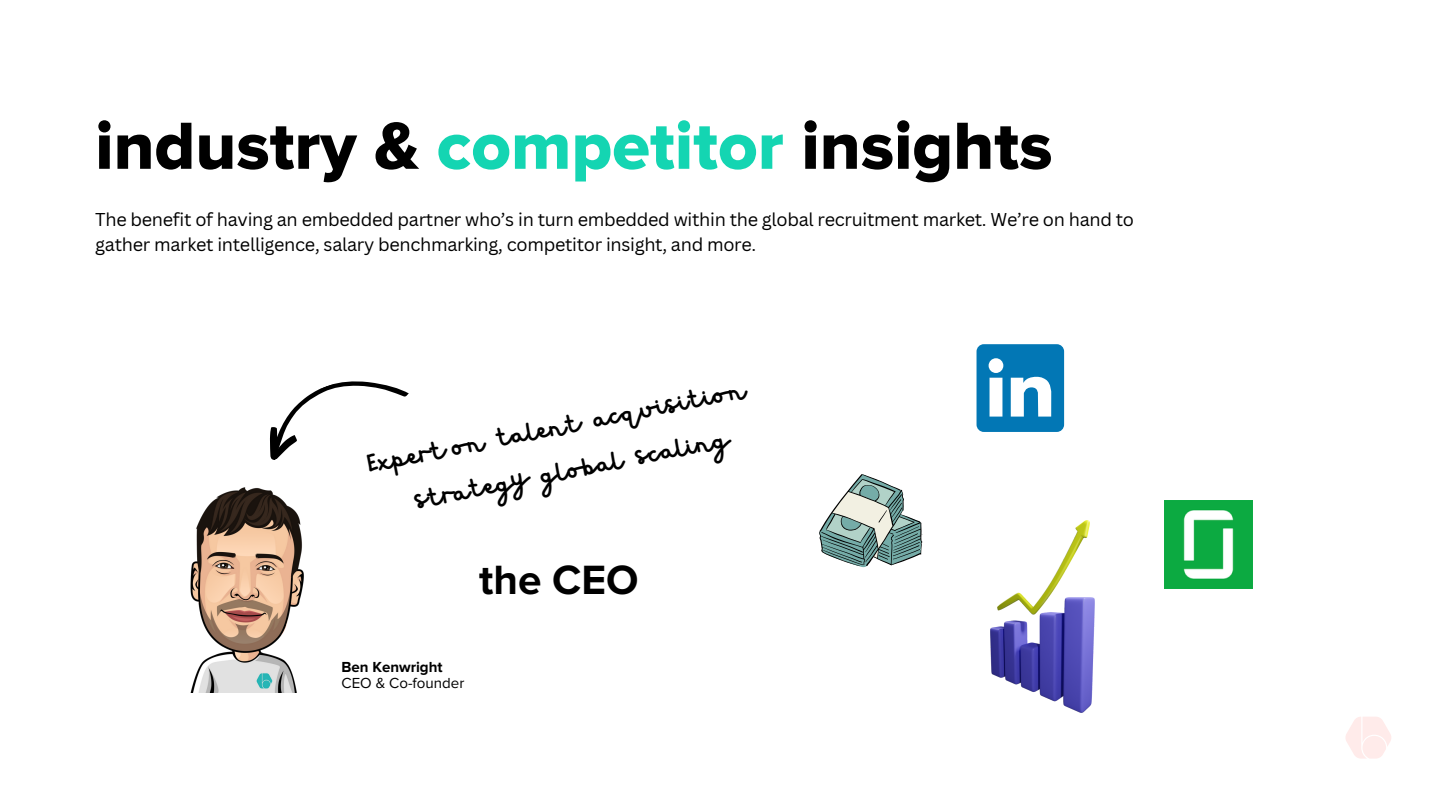
<style>
.page{position:relative;width:1440px;height:810px;background:#fff}
.page>*{position:absolute;margin:0;border:0;box-sizing:border-box;transform-origin:0 0}
.t1{font:69.1px "Proxima Nova Extrabld";color:#000}
.t2{font:700 42.4px "Proxima Nova";color:#000}
.t3{font:32.3px/44.8px "Hibernate";color:#000;text-align:center}
.t4{font:18.1px/24.8px "Canva Sans";letter-spacing:-.015em;color:#000}
.t5{font:15.1px "Proxima Nova";color:#000}
.t6{font:700 15.1px "Proxima Nova";color:#000}
.s1{color:#14d5b2}
</style>
<div class="page">
<svg style="left:977px;top:344px;width:87px;height:88px"></svg>
<img style="left:1164px;top:500px;width:88px;height:88px">
<svg style="left:1345px;top:717px;width:46px;height:42px"></svg>
<img style="left:991px;top:520px;width:103px;height:192px">
<svg style="left:819px;top:474px;width:103px;height:93px"></svg>
<img style="left:190px;top:487px;width:114px;height:205px">
<svg style="left:270px;top:381px;width:139px;height:79px"></svg>
<p class="t1" style="left:95px;top:105px;width:959px">industry &amp; <span class="s1">competitor</span> insights</p>
<p class="t4" style="left:95px;top:207px;width:1040px">The benefit of having an embedded partner who’s in turn embedded within the global recruitment market. We’re on hand to gather market intelligence, salary benchmarking, competitor insight, and more.</p>
<p class="t3" style="left:364px;top:445px;width:386px;rotate:-11deg">Expert on talent acquisition strategy global scaling</p>
<p class="t2" style="left:479px;top:555px;width:161px">the CEO</p>
<p class="t6" style="left:341px;top:658px;width:103px">Ben Kenwright</p>
<p class="t5" style="left:341px;top:674px;width:124px">CEO &amp; Co-founder</p>
</div>
